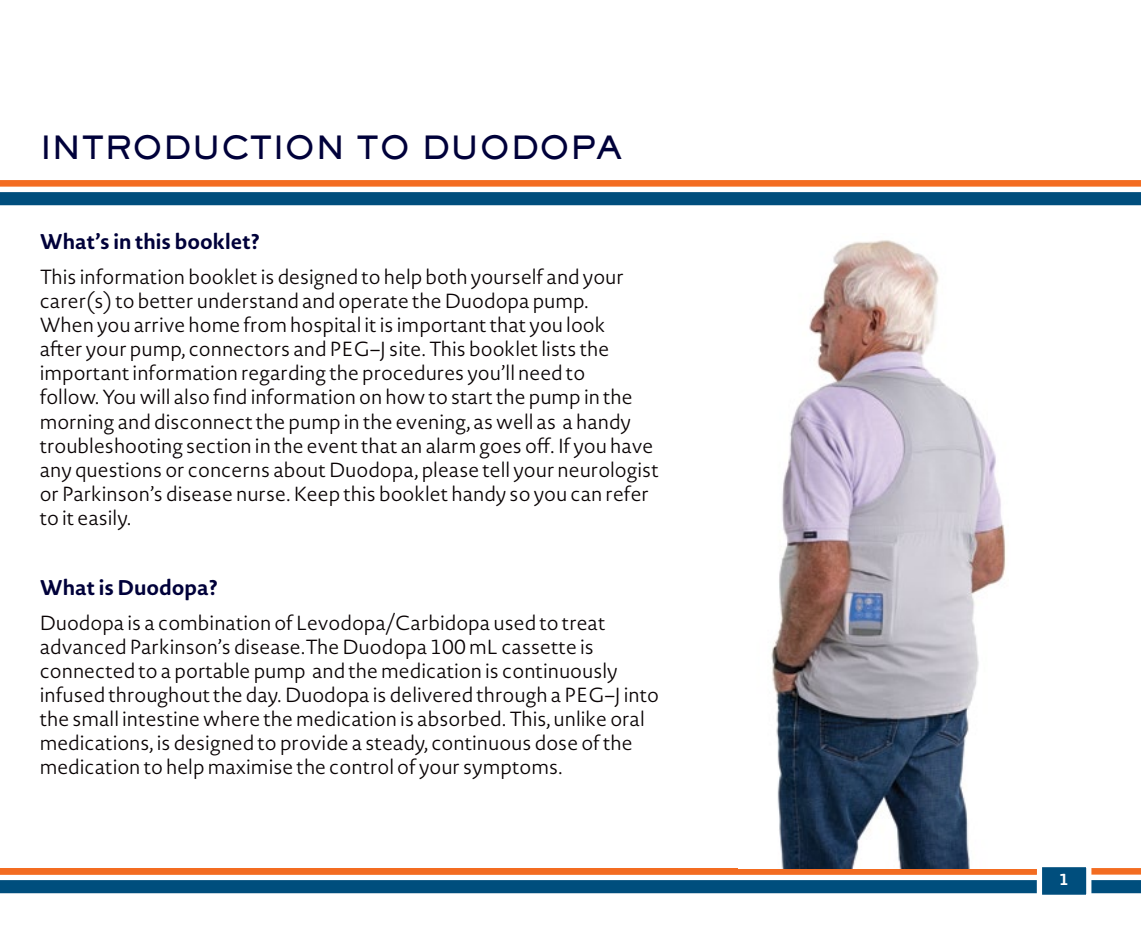
<style>
.page{position:relative;width:1141px;height:943px;background:#fff}
.page>*{position:absolute;margin:0;border:0;box-sizing:border-box;transform-origin:0 0}
.Headline{font:800 31.5px "Sackers Gothic Std";letter-spacing:-.02em;color:#00013a}
.Body_Copy{font:700 21px "Novel Sans Rd Pro";color:#00013a}
.Paragraph_Style_1{font:300 20.12px/24.2px "Novel Sans Rd Pro";color:#090304}
.Body_Copy-2{font:300 20.12px/24.2px "Novel Sans Rd Pro";color:#090304}
.t1{font:700 15.75px "Novel Sans Rd Pro";color:#fff}
</style>
<div class="page">
<div style="left:0;top:180px;width:1141px;height:7px;background:#f36c21"></div>
<div style="left:0;top:192px;width:1141px;height:13px;background:#004e7d"></div>
<div style="left:0;top:868px;width:1141px;height:6px;background:#f36c21"></div>
<div style="left:0;top:880px;width:1141px;height:13px;background:#004e7d"></div>
<svg style="left:1034px;top:867px;width:60px;height:28px"></svg>
<div style="left:0;top:868px;width:1037px;height:6px;background:#f36c21"></div>
<img style="left:771px;top:240px;width:266px;height:628px">
<p class="Headline" style="left:40px;top:126px;width:584px">INTRODUCTION TO DUODOPA</p>
<p class="Body_Copy" style="left:40px;top:226px;width:222px">What’s in this booklet?</p>
<p class="Paragraph_Style_1" style="left:40px;top:264px;width:621px">This information booklet is designed to help both yourself and your carer(s) to better understand and operate the Duodopa pump.<br>When you arrive home from hospital it is important that you look<br>after your pump, connectors and PEG–J site. This booklet lists the important information regarding the procedures you’ll need to<br>follow. You will also find information on how to start the pump in the morning and disconnect the pump in the evening, as well as a handy troubleshooting section in the event that an alarm goes off. If you have any questions or concerns about Duodopa, please tell your neurologist or Parkinson’s disease nurse. Keep this booklet handy so you can refer to it easily.</p>
<p class="Body_Copy" style="left:40px;top:572px;width:179px">What is Duodopa?</p>
<p class="Body_Copy-2" style="left:40px;top:610px;width:621px">Duodopa is a combination of Levodopa/Carbidopa used to treat advanced Parkinson’s disease.The Duodopa 100 mL cassette is connected to a portable pump and the medication is continuously infused throughout the day. Duodopa is delivered through a PEG–J into the small intestine where the medication is absorbed. This, unlike oral medications, is designed to provide a steady, continuous dose of the medication to help maximise the control of your symptoms.</p>
<p class="t1" style="left:1059px;top:868px;width:11px">1</p>
</div>
